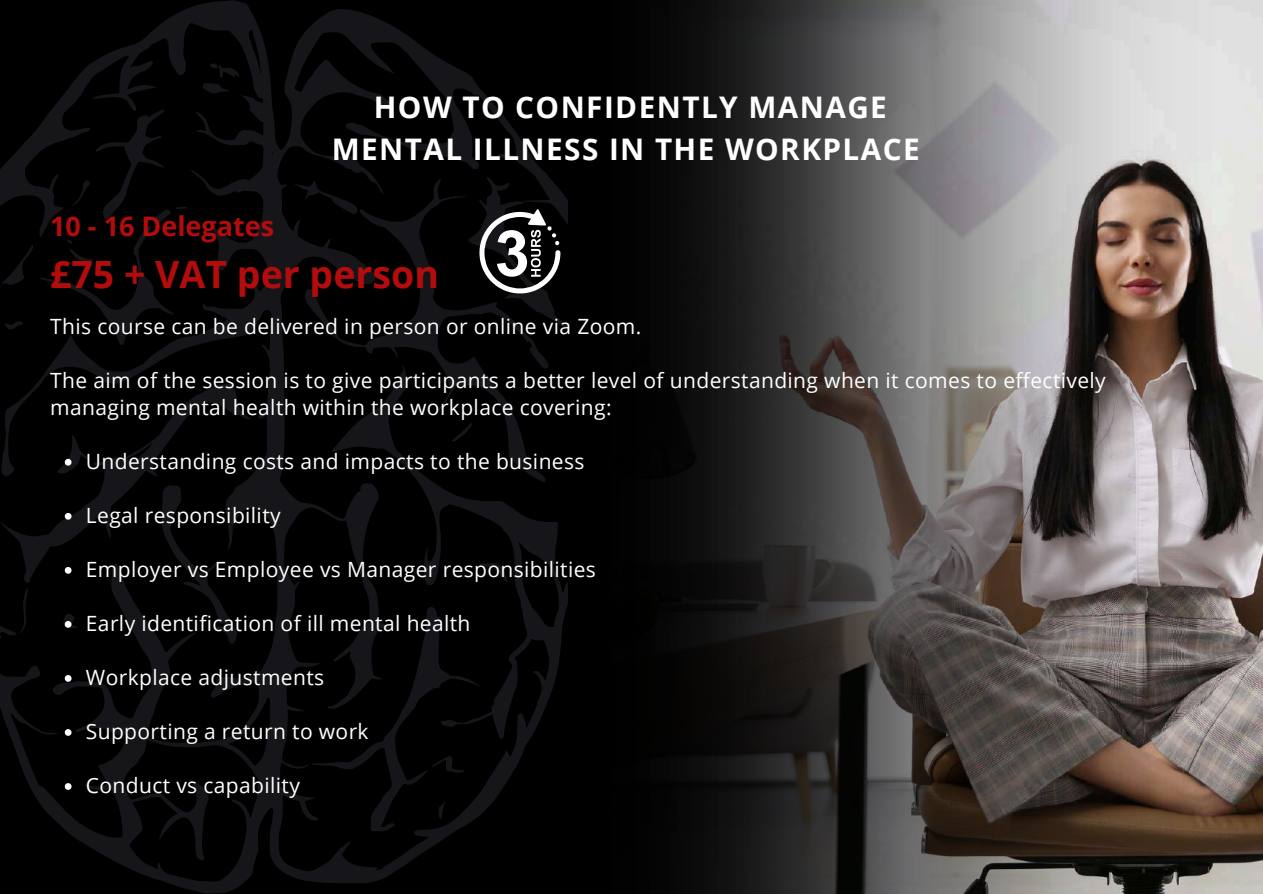
<style>
.page{position:relative;width:1263px;height:894px;background:#fff}
.page>*{position:absolute;margin:0;border:0;box-sizing:border-box;transform-origin:0 0}
.t1{font:700 37.5px "Open Sans";color:#b40c0c}
.t2{font:700 29.7px/41.7px "Open Sans";letter-spacing:.05em;color:#fff;text-align:center}
.t3{font:700 27px "Open Sans";color:#b40c0c}
.t4{font:21px/27px "Open Sans";letter-spacing:.02em;color:#fff}
</style>
<div class="page">
<svg style="left:0;top:0;width:568px;height:893px;background:#050505"></svg>
<svg style="left:305px;top:178px;width:244px;height:304px;background:#040404"></svg>
<svg style="left:294px;top:181px;width:64px;height:33px;background:#040404"></svg>
<svg style="left:479px;top:562px;width:28px;height:20px"></svg>
<svg style="left:312px;top:606px;width:169px;height:225px;background:#030304"></svg>
<svg style="left:452px;top:420px;width:21px;height:22px"></svg>
<svg style="left:0;top:383px;width:251px;height:199px;background:#030304"></svg>
<svg style="left:161px;top:484px;width:76px;height:159px;background:#040404"></svg>
<svg style="left:2px;top:244px;width:31px;height:41px"></svg>
<svg style="left:202px;top:83px;width:28px;height:11px"></svg>
<svg style="left:19px;top:587px;width:9px;height:46px"></svg>
<svg style="left:5px;top:321px;width:18px;height:8px"></svg>
<svg style="left:209px;top:63px;width:31px;height:14px"></svg>
<svg style="left:40px;top:109px;width:147px;height:236px;background:#030303"></svg>
<svg style="left:479px;top:209px;width:81px;height:84px"></svg>
<img style="left:568px;top:0;width:694px;height:893px">
<svg style="left:57px;top:435px;width:32px;height:39px"></svg>
<svg style="left:65px;top:512px;width:7px;height:7px"></svg>
<svg style="left:65px;top:566px;width:7px;height:7px"></svg>
<svg style="left:63px;top:613px;width:15px;height:16px"></svg>
<svg style="left:65px;top:674px;width:7px;height:7px"></svg>
<svg style="left:65px;top:728px;width:7px;height:7px"></svg>
<svg style="left:65px;top:782px;width:7px;height:7px"></svg>
<p class="t3" style="left:50px;top:207px;width:226px">10 - 16 Delegates</p>
<h2 class="t2" style="left:332px;top:85px;width:589px">HOW TO CONFIDENTLY MANAGE<br>MENTAL ILLNESS IN THE WORKPLACE</h2>
<h1 class="t1" style="left:50px;top:248px;width:390px">£75 + VAT per person</h1>
<p class="t4" style="left:50px;top:312px;width:593px">This course can be delivered in person or online via Zoom.</p>
<p class="t4" style="left:50px;top:366px;width:1057px">The aim of the session is to give participants a better level of understanding when it comes to effectively managing mental health within the workplace covering:</p>
<p class="t4" style="left:86px;top:447px;width:500px">Understanding costs and impacts to the business</p>
<p class="t4" style="left:86px;top:501px;width:196px">Legal responsibility</p>
<p class="t4" style="left:86px;top:555px;width:512px">Employer vs Employee vs Manager responsibilities</p>
<p class="t4" style="left:86px;top:609px;width:386px">Early identification of ill mental health</p>
<p class="t4" style="left:86px;top:663px;width:240px">Workplace adjustments</p>
<p class="t4" style="left:86px;top:717px;width:284px">Supporting a return to work</p>
<p class="t4" style="left:86px;top:771px;width:216px">Conduct vs capability</p>
</div>
